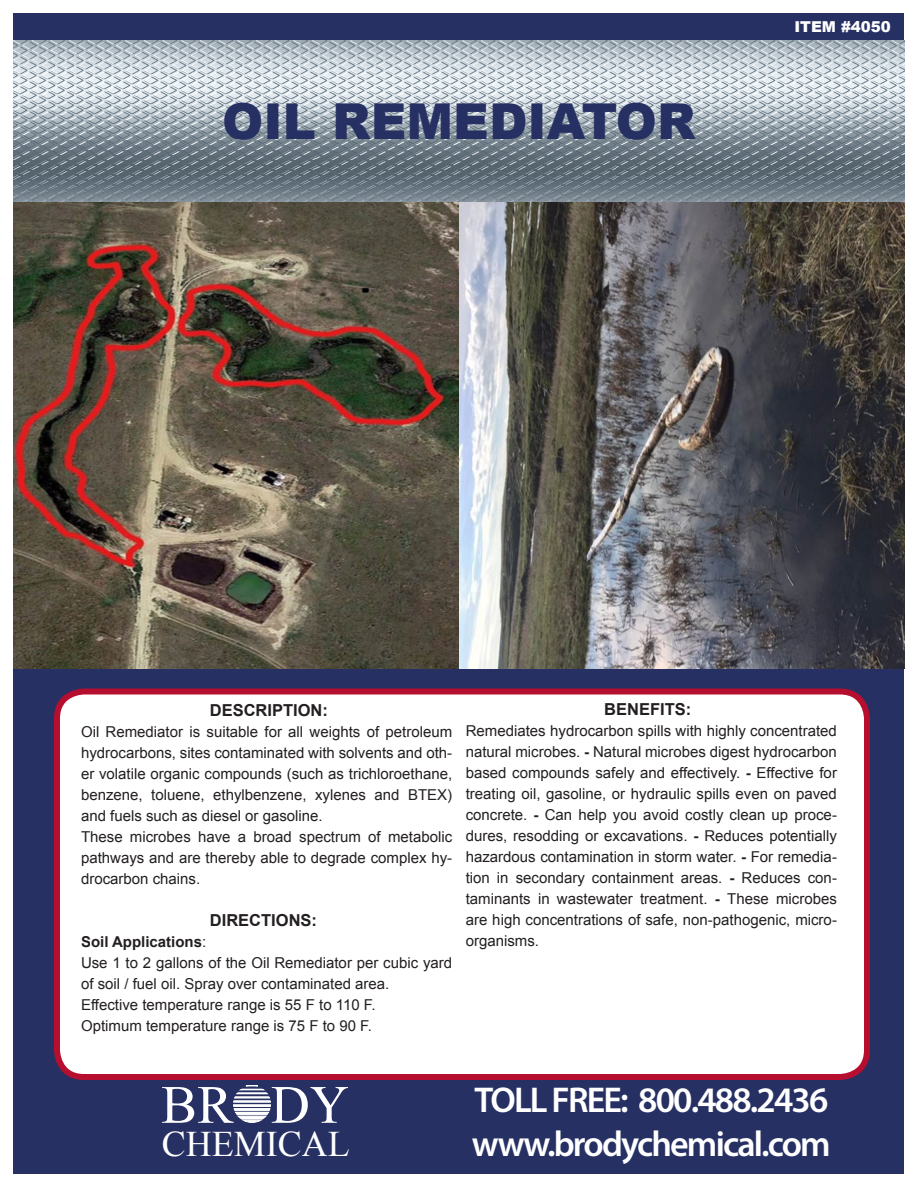
<style>
.page{position:relative;width:918px;height:1188px;background:#fff}
.page>*{position:absolute;margin:0;border:0;box-sizing:border-box;transform-origin:0 0}
.t1{font:54px "Times New Roman";color:#fff}
.PRODUCT_NAME{font:900 49.5px "Arial";color:#263063}
.t2{font:600 36px "Myriad Pro";letter-spacing:-.05em;color:#fff}
.t3{font:36px "Times New Roman";color:#fff}
.t4{font:700 16.5px "Arial";color:#231f20}
.t5{font:15px/21px "Arial";color:#231f20}
.t6{font:900 15px "Arial";color:#fff}
.s1{font-weight:700}
</style>
<div class="page">
<div style="left:14px;top:14px;width:890px;height:1160px;background:#263063"></div>
<img style="left:14px;top:40px;width:890px;height:162px">
<div style="left:57px;top:692px;width:810px;height:385px;background:#fff;border-radius:27px"></div>
<div style="left:54px;top:688px;width:816px;height:392px;border:6px solid #b60e2f;border-radius:27px"></div>
<svg style="left:233px;top:1085px;width:38px;height:38px"></svg>
<img style="left:14px;top:202px;width:890px;height:466px">
<p class="PRODUCT_NAME" style="left:222px;top:86px;width:475px">OIL REMEDIATOR</p>
<p class="t6" style="left:794px;top:16px;width:98px">ITEM #4050</p>
<p class="t4" style="left:210px;top:699px;width:120px">DESCRIPTION:</p>
<p class="t5" style="left:81px;top:721px;width:373px">Oil Remediator is suitable for all weights of petroleum hydrocarbons, sites contaminated with solvents and oth&shy;er volatile organic compounds (such as trichloroethane, benzene, toluene, ethylbenzene, xylenes and BTEX) and fuels such as diesel or gasoline.<br>These microbes have a broad spectrum of metabolic pathways and are thereby able to degrade complex hy&shy;drocarbon chains.</p>
<p class="t4" style="left:210px;top:909px;width:109px">DIRECTIONS:</p>
<p class="t5" style="left:81px;top:931px;width:373px"><span class="s1">Soil Applications</span>:<br>Use 1 to 2 gallons of the Oil Remediator per cubic yard of soil / fuel oil. Spray over contaminated area.<br>Effective temperature range is 55 F to 110 F.<br>Optimum temperature range is 75 F to 90 F.</p>
<p class="t4" style="left:604px;top:698px;width:89px">BENEFITS:</p>
<p class="t5" style="left:466px;top:720px;width:373px;text-align:justify">Remediates hydrocarbon spills with highly concentrated natural microbes. <span class="s1">-</span> Natural microbes digest hydrocarbon based compounds safely and effectively. <span class="s1">-</span> Effective for treating oil, gasoline, or hydraulic spills even on paved concrete. <span class="s1">-</span> Can help you avoid costly clean up proce&shy;dures, resodding or excavations. <span class="s1">-</span> Reduces potentially hazardous contamination in storm water. <span class="s1">-</span> For remedia&shy;tion in secondary containment areas. <span class="s1">-</span> Reduces con&shy;taminants in wastewater treatment. <span class="s1">-</span> These microbes are high concentrations of safe, non-pathogenic, micro&shy;organisms.</p>
<p class="t1" style="left:161px;top:1068px;width:189px">BR DY</p>
<p class="t3" style="left:162px;top:1120px;width:189px">CHEMICAL</p>
<p class="t2" style="left:474px;top:1077px;width:356px">TOLL FREE: 800.488.2436</p>
<p class="t2" style="left:472px;top:1121px;width:360px">www.brodychemical.com</p>
</div>
